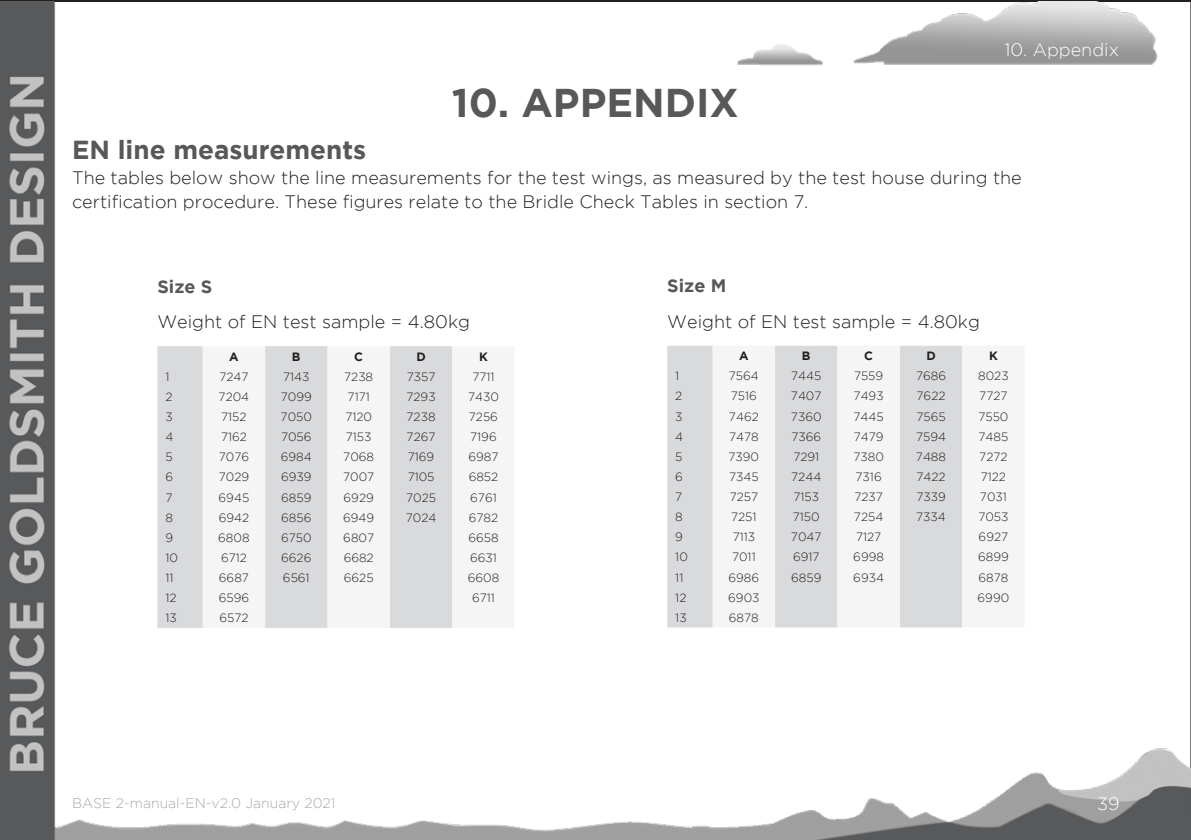
<style>
.page{position:relative;width:1191px;height:840px;background:#fff}
.page>*{position:absolute;margin:0;border:0;box-sizing:border-box;transform-origin:0 0}
.Chapter_Header{font:700 40px "Gotham";color:#57585a}
.Heading{font:700 26px "Gotham";color:#57585a}
.Body_text{font:300 18px/24px "Gotham";color:#231f20}
.Header-R{font:300 18px "Gotham";color:#fff}
.Cross_head{font:700 18px "Gotham";color:#57585a}
.t1{font:300 14px "Gotham";color:#a8a9ad}
.t2{font:300 12px "Gotham";color:#231f20}
.t3{font:700 12px "Gotham";color:#231f20}
</style>
<div class="page">
<img style="left:0;top:1px;width:1191px;height:838px">
<div style="left:157px;top:346px;width:46px;height:281px;background:#d9dadc"></div>
<svg style="left:203px;top:346px;width:311px;height:281px;fill:#f5f5f6"></svg>
<div style="left:667px;top:345px;width:45px;height:282px;background:#d9dadc"></div>
<svg style="left:712px;top:345px;width:312px;height:282px;fill:#f5f5f6"></svg>
<p class="Chapter_Header" style="left:452px;top:79px;width:288px">10. APPENDIX</p>
<p class="Header-R" style="left:1004px;top:39px;width:116px">10. Appendix</p>
<p class="Heading" style="left:72px;top:135px;width:296px">EN line measurements</p>
<p class="Body_text" style="left:72px;top:165px;width:951px">The tables below show the line measurements for the test wings, as measured by the test house during the certification procedure. These figures relate to the Bridle Check Tables in section 7.</p>
<p class="Cross_head" style="left:157px;top:276px;width:57px">Size S</p>
<p class="Body_text" style="left:157px;top:309px;width:314px">Weight of EN test sample = 4.80kg</p>
<p class="t3" style="left:229px;top:349px;width:11px">A</p>
<p class="t3" style="left:292px;top:349px;width:10px">B</p>
<p class="t3" style="left:354px;top:349px;width:10px">C</p>
<p class="t3" style="left:416px;top:349px;width:11px">D</p>
<p class="t3" style="left:479px;top:349px;width:10px">K</p>
<p class="t2" style="left:165px;top:370px;width:6px">1</p>
<p class="t2" style="left:219px;top:370px;width:31px">7247</p>
<p class="t2" style="left:283px;top:370px;width:28px">7143</p>
<p class="t2" style="left:344px;top:370px;width:31px">7238</p>
<p class="t2" style="left:407px;top:370px;width:30px">7357</p>
<p class="t2" style="left:472px;top:370px;width:24px">7711</p>
<p class="t2" style="left:165px;top:390px;width:9px">2</p>
<p class="t2" style="left:219px;top:390px;width:32px">7204</p>
<p class="t2" style="left:281px;top:390px;width:32px">7099</p>
<p class="t2" style="left:348px;top:390px;width:24px">7171</p>
<p class="t2" style="left:406px;top:390px;width:31px">7293</p>
<p class="t2" style="left:468px;top:390px;width:32px">7430</p>
<p class="t2" style="left:165px;top:410px;width:9px">3</p>
<p class="t2" style="left:221px;top:410px;width:27px">7152</p>
<p class="t2" style="left:281px;top:410px;width:33px">7050</p>
<p class="t2" style="left:345px;top:410px;width:28px">7120</p>
<p class="t2" style="left:406px;top:410px;width:31px">7238</p>
<p class="t2" style="left:469px;top:410px;width:31px">7256</p>
<p class="t2" style="left:165px;top:430px;width:9px">4</p>
<p class="t2" style="left:221px;top:430px;width:27px">7162</p>
<p class="t2" style="left:281px;top:430px;width:32px">7056</p>
<p class="t2" style="left:346px;top:430px;width:27px">7153</p>
<p class="t2" style="left:407px;top:430px;width:30px">7267</p>
<p class="t2" style="left:470px;top:430px;width:28px">7196</p>
<p class="t2" style="left:165px;top:450px;width:9px">5</p>
<p class="t2" style="left:219px;top:450px;width:32px">7076</p>
<p class="t2" style="left:281px;top:450px;width:32px">6984</p>
<p class="t2" style="left:343px;top:450px;width:32px">7068</p>
<p class="t2" style="left:408px;top:450px;width:28px">7169</p>
<p class="t2" style="left:468px;top:450px;width:32px">6987</p>
<p class="t2" style="left:165px;top:470px;width:9px">6</p>
<p class="t2" style="left:219px;top:470px;width:32px">7029</p>
<p class="t2" style="left:281px;top:470px;width:32px">6939</p>
<p class="t2" style="left:343px;top:470px;width:33px">7007</p>
<p class="t2" style="left:408px;top:470px;width:28px">7105</p>
<p class="t2" style="left:469px;top:470px;width:31px">6852</p>
<p class="t2" style="left:165px;top:490px;width:9px">7</p>
<p class="t2" style="left:219px;top:490px;width:32px">6945</p>
<p class="t2" style="left:281px;top:490px;width:32px">6859</p>
<p class="t2" style="left:343px;top:490px;width:32px">6929</p>
<p class="t2" style="left:406px;top:490px;width:31px">7025</p>
<p class="t2" style="left:470px;top:490px;width:28px">6761</p>
<p class="t2" style="left:165px;top:510px;width:9px">8</p>
<p class="t2" style="left:219px;top:510px;width:32px">6942</p>
<p class="t2" style="left:281px;top:510px;width:32px">6856</p>
<p class="t2" style="left:343px;top:510px;width:33px">6949</p>
<p class="t2" style="left:406px;top:510px;width:32px">7024</p>
<p class="t2" style="left:469px;top:510px;width:31px">6782</p>
<p class="t2" style="left:165px;top:530px;width:9px">9</p>
<p class="t2" style="left:218px;top:530px;width:33px">6808</p>
<p class="t2" style="left:281px;top:530px;width:32px">6750</p>
<p class="t2" style="left:343px;top:530px;width:32px">6807</p>
<p class="t2" style="left:468px;top:530px;width:32px">6658</p>
<p class="t2" style="left:165px;top:550px;width:14px">10</p>
<p class="t2" style="left:221px;top:550px;width:27px">6712</p>
<p class="t2" style="left:281px;top:550px;width:32px">6626</p>
<p class="t2" style="left:344px;top:550px;width:32px">6682</p>
<p class="t2" style="left:470px;top:550px;width:28px">6631</p>
<p class="t2" style="left:165px;top:571px;width:10px">11</p>
<p class="t2" style="left:219px;top:571px;width:32px">6687</p>
<p class="t2" style="left:283px;top:571px;width:28px">6561</p>
<p class="t2" style="left:344px;top:571px;width:31px">6625</p>
<p class="t2" style="left:468px;top:571px;width:33px">6608</p>
<p class="t2" style="left:165px;top:591px;width:13px">12</p>
<p class="t2" style="left:219px;top:591px;width:32px">6596</p>
<p class="t2" style="left:472px;top:591px;width:24px">6711</p>
<p class="t2" style="left:165px;top:611px;width:13px">13</p>
<p class="t2" style="left:219px;top:611px;width:31px">6572</p>
<p class="Cross_head" style="left:667px;top:275px;width:61px">Size M</p>
<p class="Body_text" style="left:667px;top:309px;width:314px">Weight of EN test sample = 4.80kg</p>
<p class="t3" style="left:739px;top:349px;width:11px">A</p>
<p class="t3" style="left:802px;top:349px;width:10px">B</p>
<p class="t3" style="left:864px;top:349px;width:10px">C</p>
<p class="t3" style="left:926px;top:349px;width:11px">D</p>
<p class="t3" style="left:989px;top:349px;width:10px">K</p>
<p class="t2" style="left:675px;top:369px;width:6px">1</p>
<p class="t2" style="left:729px;top:369px;width:31px">7564</p>
<p class="t2" style="left:791px;top:369px;width:32px">7445</p>
<p class="t2" style="left:854px;top:369px;width:31px">7559</p>
<p class="t2" style="left:916px;top:369px;width:32px">7686</p>
<p class="t2" style="left:978px;top:369px;width:32px">8023</p>
<p class="t2" style="left:675px;top:389px;width:9px">2</p>
<p class="t2" style="left:731px;top:389px;width:28px">7516</p>
<p class="t2" style="left:791px;top:389px;width:32px">7407</p>
<p class="t2" style="left:853px;top:389px;width:32px">7493</p>
<p class="t2" style="left:916px;top:389px;width:30px">7622</p>
<p class="t2" style="left:979px;top:389px;width:30px">7727</p>
<p class="t2" style="left:675px;top:409px;width:9px">3</p>
<p class="t2" style="left:729px;top:409px;width:31px">7462</p>
<p class="t2" style="left:791px;top:409px;width:32px">7360</p>
<p class="t2" style="left:853px;top:409px;width:32px">7445</p>
<p class="t2" style="left:916px;top:409px;width:31px">7565</p>
<p class="t2" style="left:978px;top:409px;width:32px">7550</p>
<p class="t2" style="left:675px;top:429px;width:9px">4</p>
<p class="t2" style="left:729px;top:429px;width:31px">7478</p>
<p class="t2" style="left:791px;top:429px;width:31px">7366</p>
<p class="t2" style="left:853px;top:429px;width:31px">7479</p>
<p class="t2" style="left:916px;top:429px;width:31px">7594</p>
<p class="t2" style="left:978px;top:429px;width:31px">7485</p>
<p class="t2" style="left:675px;top:450px;width:9px">5</p>
<p class="t2" style="left:728px;top:450px;width:32px">7390</p>
<p class="t2" style="left:793px;top:450px;width:27px">7291</p>
<p class="t2" style="left:853px;top:450px;width:32px">7380</p>
<p class="t2" style="left:916px;top:450px;width:32px">7488</p>
<p class="t2" style="left:979px;top:450px;width:30px">7272</p>
<p class="t2" style="left:675px;top:470px;width:9px">6</p>
<p class="t2" style="left:729px;top:470px;width:31px">7345</p>
<p class="t2" style="left:791px;top:470px;width:32px">7244</p>
<p class="t2" style="left:855px;top:470px;width:28px">7316</p>
<p class="t2" style="left:916px;top:470px;width:31px">7422</p>
<p class="t2" style="left:980px;top:470px;width:27px">7122</p>
<p class="t2" style="left:675px;top:490px;width:9px">7</p>
<p class="t2" style="left:729px;top:490px;width:30px">7257</p>
<p class="t2" style="left:793px;top:490px;width:27px">7153</p>
<p class="t2" style="left:854px;top:490px;width:30px">7237</p>
<p class="t2" style="left:916px;top:490px;width:31px">7339</p>
<p class="t2" style="left:980px;top:490px;width:28px">7031</p>
<p class="t2" style="left:675px;top:510px;width:9px">8</p>
<p class="t2" style="left:731px;top:510px;width:27px">7251</p>
<p class="t2" style="left:793px;top:510px;width:28px">7150</p>
<p class="t2" style="left:854px;top:510px;width:31px">7254</p>
<p class="t2" style="left:916px;top:510px;width:31px">7334</p>
<p class="t2" style="left:978px;top:510px;width:32px">7053</p>
<p class="t2" style="left:675px;top:530px;width:9px">9</p>
<p class="t2" style="left:732px;top:530px;width:24px">7113</p>
<p class="t2" style="left:791px;top:530px;width:32px">7047</p>
<p class="t2" style="left:856px;top:530px;width:27px">7127</p>
<p class="t2" style="left:978px;top:530px;width:31px">6927</p>
<p class="t2" style="left:675px;top:550px;width:14px">10</p>
<p class="t2" style="left:732px;top:550px;width:25px">7011</p>
<p class="t2" style="left:793px;top:550px;width:28px">6917</p>
<p class="t2" style="left:853px;top:550px;width:32px">6998</p>
<p class="t2" style="left:978px;top:550px;width:32px">6899</p>
<p class="t2" style="left:675px;top:570px;width:10px">11</p>
<p class="t2" style="left:728px;top:570px;width:32px">6986</p>
<p class="t2" style="left:791px;top:570px;width:32px">6859</p>
<p class="t2" style="left:853px;top:570px;width:32px">6934</p>
<p class="t2" style="left:978px;top:570px;width:31px">6878</p>
<p class="t2" style="left:675px;top:590px;width:13px">12</p>
<p class="t2" style="left:728px;top:590px;width:33px">6903</p>
<p class="t2" style="left:977px;top:590px;width:33px">6990</p>
<p class="t2" style="left:675px;top:610px;width:13px">13</p>
<p class="t2" style="left:729px;top:610px;width:31px">6878</p>
<p class="t1" style="left:72px;top:795px;width:265px">BASE 2-manual-EN-v2.0 January 2021</p>
<h3 class="Header-R" style="left:1097px;top:793px;width:24px">39</h3>
</div>
